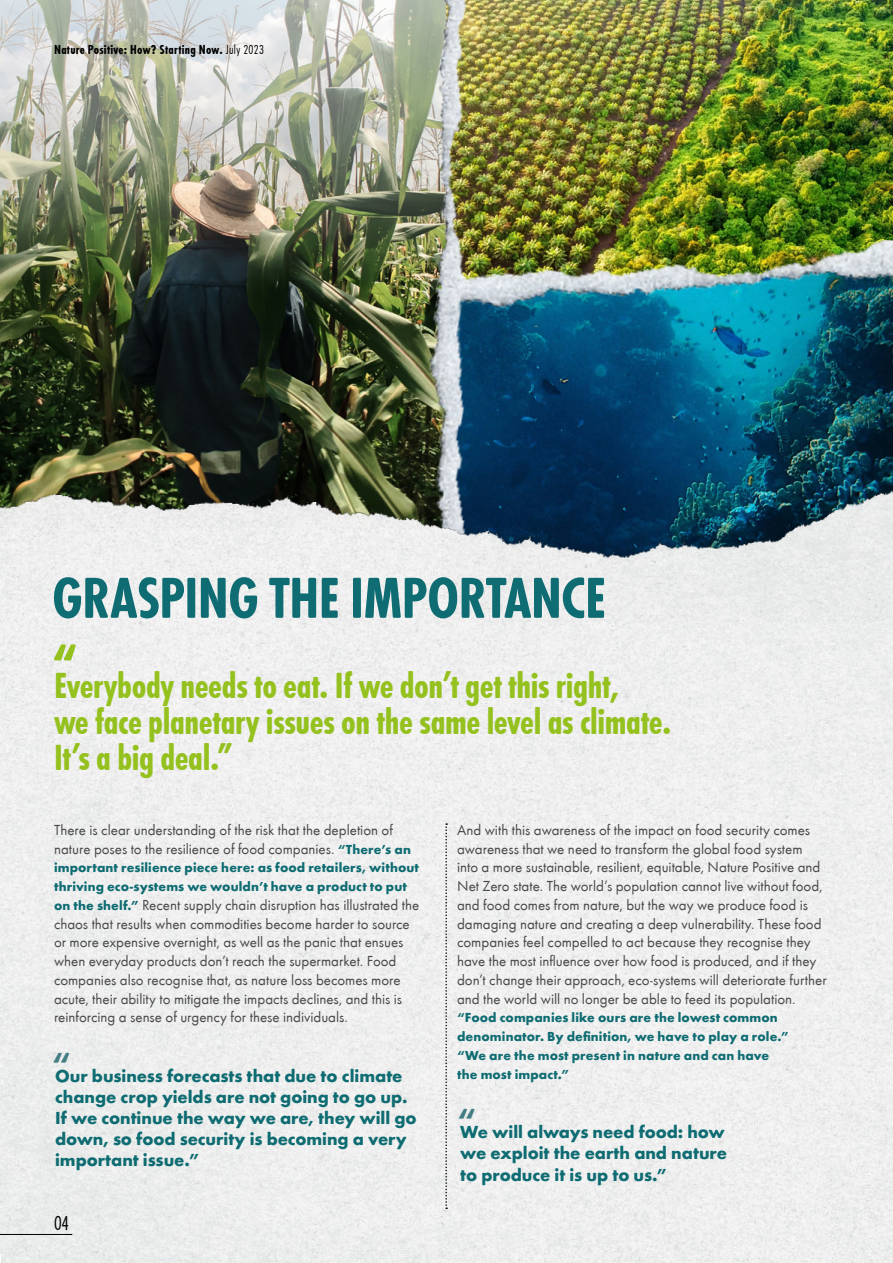
<style>
.page{position:relative;width:893px;height:1263px;background:#fff}
.page>*{position:absolute;margin:0;border:0;box-sizing:border-box;transform-origin:0 0}
.t1{font:700 60px "Futura Round Cond";letter-spacing:-.015em;color:#0e6c72}
.t2{font:700 37.5px/36px "Futura Round Cond";letter-spacing:-.01em;color:#95c11f}
.t3{font:700 33px "Futura Round";color:#427e84}
.t4{font:300 21px "Futura Round Cond";color:#000}
.t5{font:700 18px/21px "Futura Round";letter-spacing:-.005em;color:#0e6c72}
.t6{font:15px/18.8px "Futura Round";color:#4a4a49}
.t7{font:700 13.5px/18.8px "Futura Round";letter-spacing:.005em;color:#0e6c72}
.t8{font:700 13.5px "Futura Round Cond";letter-spacing:.02em;color:#000}
.s1{font-weight:300}
.s2{font-weight:700;font-size:13.5px;color:#0e6c72}
</style>
<div class="page">
<img style="left:0;top:283px;width:282px;height:185px">
<img style="left:0;top:0;width:288px;height:283px">
<img style="left:653px;top:327px;width:240px;height:141px">
<img style="left:636px;top:0;width:257px;height:214px">
<img style="left:636px;top:214px;width:257px;height:113px">
<img style="left:288px;top:0;width:348px;height:267px">
<img style="left:282px;top:267px;width:371px;height:201px">
<img style="left:0;top:468px;width:893px;height:795px">
<hr style="left:0;top:1234px;width:72px;height:1px;background:#000">
<svg style="left:445px;top:823px;width:2px;height:386px"></svg>
<svg style="left:54px;top:644px;width:22px;height:16px"></svg>
<p class="t8" style="left:54px;top:40px;width:211px">Nature Positive: How? Starting Now. <span class="s1">July 2023</span></p>
<h1 class="t1" style="left:52px;top:558px;width:556px">GRASPING THE IMPORTANCE</h1>
<h2 class="t2" style="left:54px;top:668px;width:619px">Everybody needs to eat. If we don’t get this right,<br>we face planetary issues on the same level as climate.<br>It’s a big deal.”</h2>
<p class="t6" style="left:54px;top:819px;width:358px">There is clear understanding of the risk that the depletion of nature poses to the resilience of food companies. <span class="s2">“There’s an</span></p>
<p class="t7" style="left:54px;top:857px;width:367px">important resilience piece here: as food retailers, without thriving eco-systems we wouldn’t have a product to put</p>
<p class="t6" style="left:54px;top:894px;width:367px"><span class="s2">on the shelf.”</span> Recent supply chain disruption has illustrated the chaos that results when commodities become harder to source or more expensive overnight, as well as the panic that ensues when everyday products don’t reach the supermarket. Food companies also recognise that, as nature loss becomes more acute, their ability to mitigate the impacts declines, and this is reinforcing a sense of urgency for these individuals.</p>
<h3 class="t3" style="left:52px;top:1038px;width:20px">“</h3>
<p class="t5" style="left:55px;top:1064px;width:363px">Our business forecasts that due to climate change crop yields are not going to go up.<br>If we continue the way we are, they will go down, so food security is becoming a very important issue.”</p>
<h3 class="t4" style="left:54px;top:1208px;width:17px">04</h3>
<p class="t6" style="left:457px;top:819px;width:371px">And with this awareness of the impact on food security comes awareness that we need to transform the global food system into a more sustainable, resilient, equitable, Nature Positive and Net Zero state. The world’s population cannot live without food, and food comes from nature, but the way we produce food is damaging nature and creating a deep vulnerability. These food companies feel compelled to act because they recognise they have the most influence over how food is produced, and if they don’t change their approach, eco-systems will deteriorate further and the world will no longer be able to feed its population.</p>
<p class="t7" style="left:457px;top:1007px;width:333px">“Food companies like ours are the lowest common denominator. By definition, we have to play a role.” “We are the most present in nature and can have the most impact.”</p>
<h3 class="t3" style="left:457px;top:1094px;width:20px">“</h3>
<p class="t5" style="left:460px;top:1120px;width:268px">We will always need food: how we exploit the earth and nature to produce it is up to us.”</p>
</div>
